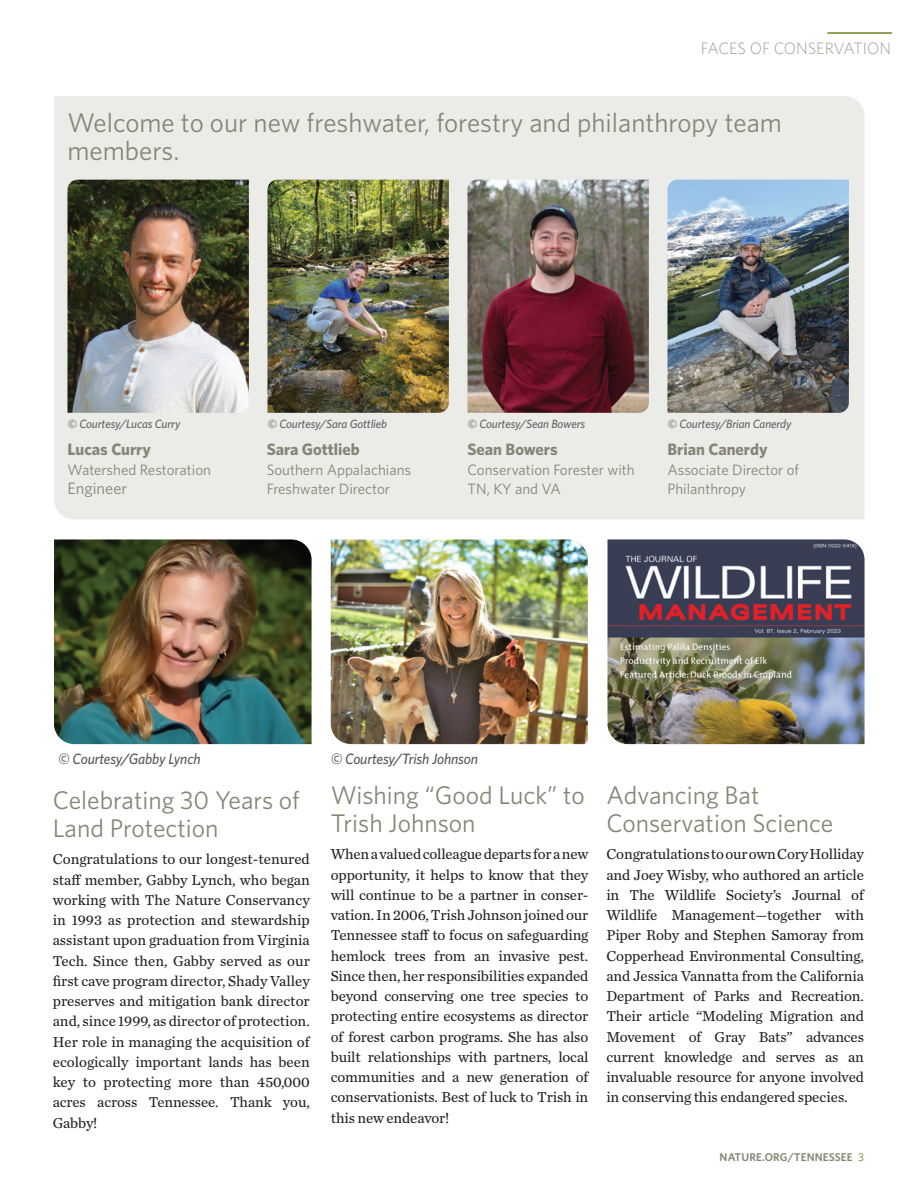
<style>
.page{position:relative;width:918px;height:1188px;background:#fff}
.page>*{position:absolute;margin:0;border:0;box-sizing:border-box;transform-origin:0 0}
.t1{font:27px/28.5px "Whitney";color:#878575}
.t2{font:25.5px/28.5px "Whitney";color:#878575}
.t3{font:700 16.5px "Whitney";color:#878575}
.t4{font:300 16.5px "Whitney";color:#a09e90}
.t5{font:16.5px "Whitney";color:#878575}
.t6{font:15px/20.2px "Chronicle Text G2";letter-spacing:-.01em;color:#231f20;text-align:justify}
.t7{font:15px/19.5px "Whitney";color:#878575}
.t8{font:italic 500 15px "Whitney";letter-spacing:-.01em;color:#57585a}
.t9{font:italic 500 12px "Whitney";letter-spacing:-.01em;color:#636366}
.t10{font:600 11.25px "Whitney";letter-spacing:.01em;color:#878575}
.s1{font-weight:400;color:#6a8922}
</style>
<div class="page">
<div style="left:54px;top:96px;width:811px;height:423px;background:#ebebe8"></div>
<hr style="left:827px;top:32px;width:65px;height:2px;background:#6a8922">
<img style="left:68px;top:180px;width:181px;height:233px">
<img style="left:468px;top:180px;width:181px;height:233px">
<img style="left:268px;top:180px;width:181px;height:233px">
<img style="left:668px;top:180px;width:181px;height:233px">
<img style="left:331px;top:539px;width:257px;height:205px">
<img style="left:608px;top:539px;width:257px;height:205px">
<img style="left:54px;top:539px;width:258px;height:205px">
<p class="t4" style="left:701px;top:37px;width:192px">FACES OF CONSERVATION</p>
<h1 class="t1" style="left:68px;top:108px;width:716px">Welcome to our new freshwater, forestry and philanthropy team members.</h1>
<p class="t9" style="left:68px;top:416px;width:115px">© Courtesy/Lucas Curry</p>
<p class="t9" style="left:268px;top:416px;width:121px">© Courtesy/Sara Gottlieb</p>
<p class="t9" style="left:468px;top:416px;width:119px">© Courtesy/Sean Bowers</p>
<p class="t9" style="left:668px;top:416px;width:125px">© Courtesy/Brian Canerdy</p>
<p class="t3" style="left:68px;top:438px;width:85px">Lucas Curry</p>
<p class="t7" style="left:68px;top:459px;width:145px">Watershed Restoration</p>
<p class="t5" style="left:68px;top:478px;width:61px">Engineer</p>
<p class="t3" style="left:267px;top:438px;width:95px">Sara Gottlieb</p>
<p class="t7" style="left:267px;top:459px;width:146px">Southern Appalachians<br>Freshwater Director</p>
<p class="t3" style="left:668px;top:438px;width:101px">Brian Canerdy</p>
<p class="t7" style="left:668px;top:459px;width:133px">Associate Director of<br>Philanthropy</p>
<p class="t3" style="left:468px;top:438px;width:92px">Sean Bowers</p>
<p class="t7" style="left:468px;top:459px;width:169px">Conservation Forester with<br>TN, KY and VA</p>
<p class="t8" style="left:58px;top:749px;width:144px">© Courtesy/Gabby Lynch</p>
<p class="t8" style="left:331px;top:749px;width:149px">© Courtesy/Trish Johnson</p>
<h2 class="t2" style="left:53px;top:785px;width:249px">Celebrating 30 Years of<br>Land Protection</h2>
<p class="t6" style="left:53px;top:848px;width:259px">Congratulations to our longest-tenured staff member, Gabby Lynch, who began working with The Nature Conservancy in 1993 as protection and stewardship assistant upon graduation from Virginia Tech. Since then, Gabby served as our first cave program director, Shady Valley preserves and mitigation bank director and, since 1999, as director of protection.<br>Her role in managing the acquisition of ecologically important lands has been key to protecting more than 450,000 acres across Tennessee. Thank you, Gabby!</p>
<h2 class="t2" style="left:331px;top:780px;width:255px">Wishing “Good Luck” to<br>Trish Johnson</h2>
<p class="t6" style="left:331px;top:843px;width:259px">When a valued colleague departs for a new opportunity, it helps to know that they will continue to be a partner in conser&shy;vation. In 2006, Trish Johnson joined our Tennessee staff to focus on safeguarding hemlock trees from an invasive pest.<br>Since then, her responsibilities expanded beyond conserving one tree species to protecting entire ecosystems as director of forest carbon programs. She has also built relationships with partners, local communities and a new generation of conservationists. Best of luck to Trish in this new endeavor!</p>
<h2 class="t2" style="left:606px;top:780px;width:228px">Advancing Bat<br>Conservation Science</h2>
<p class="t6" style="left:606px;top:843px;width:259px">Congratulations to our own Cory Holliday and Joey Wisby, who authored an article in The Wildlife Society’s Journal of Wildlife Management—together with Piper Roby and Stephen Samoray from Copperhead Environmental Consulting, and Jessica Vannatta from the California Department of Parks and Recreation.<br>Their article “Modeling Migration and Movement of Gray Bats” advances current knowledge and serves as an invaluable resource for anyone involved in conserving this endangered species.</p>
<p class="t10" style="left:720px;top:1150px;width:146px">NATURE.ORG/TENNESSEE <span class="s1">3</span></p>
</div>
